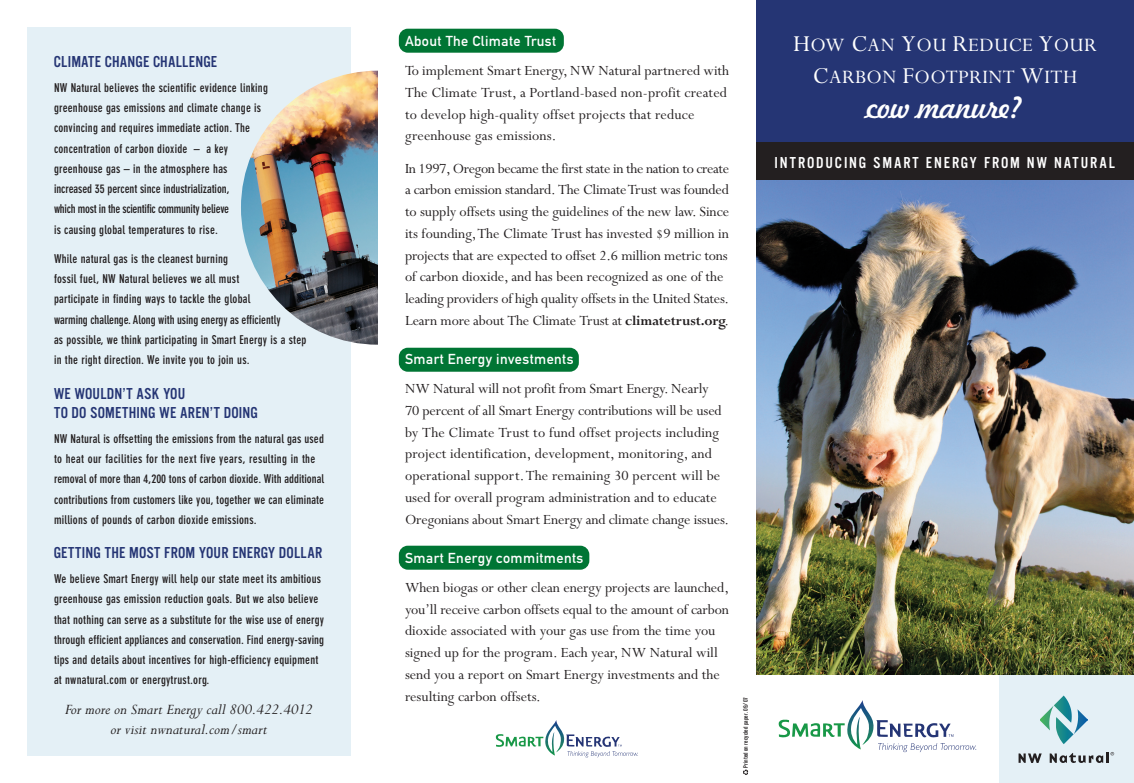
<style>
.page{position:relative;width:1134px;height:783px;background:#fff}
.page>*{position:absolute;margin:0;border:0;box-sizing:border-box;transform-origin:0 0}
.t1{font:30px "Freehand 521 BT Regular C";letter-spacing:-.02em;color:#fff}
.t2{font:21.3px/31.7px "Perpetua";letter-spacing:.02em;color:#fff;text-align:center}
.t3{font:16.5px/19.5px "Alternate Gothic No 3";letter-spacing:.05em;color:#253574}
.t4{font:italic 16.5px/19.5px "Perpetua";color:#231f20;text-align:center}
.t5{font:16.5px "Alternate Gothic No 3";letter-spacing:.15em;color:#fff}
.t6{font:15.75px/21.8px "Perpetua";color:#231f20}
.t7{font:14.25px "DIN Mittelschrift";letter-spacing:.03em;color:#fff}
.t8{font:700 condensed 12px/20.2px "DIN Neuzeit Grotesk";letter-spacing:.02em;color:#231f20}
.t9{font:6.6px "Alternate Gothic No 3";letter-spacing:.03em;color:#231f20}
.s1{font-weight:700;font-size:15px}
.s2{font-size:25.65px}
</style>
<div class="page">
<div style="left:399px;top:546px;width:190px;height:24px;background:#007534;border-radius:9px"></div>
<div style="left:399px;top:348px;width:180px;height:24px;background:#007534;border-radius:9px"></div>
<div style="left:399px;top:29px;width:165px;height:24px;background:#007534;border-radius:9px"></div>
<div style="left:999px;top:675px;width:135px;height:108px;background:#e4f0f6"></div>
<svg style="left:1019px;top:753px;width:23px;height:10px"></svg>
<svg style="left:1040px;top:696px;width:48px;height:48px"></svg>
<svg style="left:1050px;top:752px;width:64px;height:11px"></svg>
<svg style="left:779px;top:700px;width:197px;height:52px"></svg>
<div style="left:756px;top:0;width:378px;height:142px;background:#253574"></div>
<div style="left:756px;top:142px;width:378px;height:38px;background:#231f20"></div>
<svg style="left:743px;top:769px;width:5px;height:6px"></svg>
<div style="left:27px;top:27px;width:324px;height:729px;background:#e4f0f6"></div>
<img style="left:241px;top:71px;width:137px;height:274px">
<img style="left:756px;top:180px;width:378px;height:495px">
<svg style="left:496px;top:720px;width:142px;height:38px"></svg>
<p class="t3" style="left:54px;top:53px;width:165px">CLIMATE CHANGE CHALLENGE</p>
<p class="t8" style="left:54px;top:79px;width:215px">NW Natural believes the scientific evidence linking greenhouse gas emissions and climate change is convincing and requires immediate action. The concentration of carbon dioxide – a key greenhouse gas – in the atmosphere has increased 35 percent since industrialization,<br>which most in the scientific community believe<br>is causing global temperatures to rise.</p>
<p class="t8" style="left:54px;top:250px;width:254px">While natural gas is the cleanest burning<br>fossil fuel, NW Natural believes we all must<br>participate in finding ways to tackle the global<br>warming challenge. Along with using energy as efficiently<br>as possible, we think participating in Smart Energy is a step in the right direction. We invite you to join us.</p>
<p class="t3" style="left:54px;top:385px;width:205px">WE WOULDN’T ASK YOU<br>TO DO SOMETHING WE AREN’T DOING</p>
<p class="t8" style="left:54px;top:430px;width:272px">NW Natural is offsetting the emissions from the natural gas used to heat our facilities for the next five years, resulting in the removal of more than 4,200 tons of carbon dioxide. With additional contributions from customers like you, together we can eliminate millions of pounds of carbon dioxide emissions.</p>
<p class="t3" style="left:54px;top:544px;width:270px">GETTING THE MOST FROM YOUR ENERGY DOLLAR</p>
<p class="t8" style="left:54px;top:570px;width:272px">We believe Smart Energy will help our state meet its ambitious greenhouse gas emission reduction goals. But we also believe that nothing can serve as a substitute for the wise use of energy through efficient appliances and conservation. Find energy-saving tips and details about incentives for high-efficiency equipment at nwnatural.com or energytrust.org.</p>
<p class="t4" style="left:65px;top:702px;width:249px">For more on Smart Energy call 800.422.4012 or visit nwnatural.com/smart</p>
<p class="t7" style="left:405px;top:36px;width:153px">About The Climate Trust</p>
<p class="t6" style="left:405px;top:62px;width:326px">To implement Smart Energy, NW Natural partnered with The Climate Trust, a Portland-based non-profit created to develop high-quality offset projects that reduce greenhouse gas emissions.</p>
<p class="t6" style="left:405px;top:159px;width:326px">In 1997, Oregon became the first state in the nation to create a carbon emission standard. The Climate Trust was founded to supply offsets using the guidelines of the new law. Since its founding, The Climate Trust has invested $9 million in projects that are expected to offset 2.6 million metric tons of carbon dioxide, and has been recognized as one of the leading providers of high quality offsets in the United States.<br>Learn more about The Climate Trust at <span class="s1">climatetrust.org</span>.</p>
<p class="t7" style="left:405px;top:354px;width:170px">Smart Energy investments</p>
<p class="t6" style="left:405px;top:380px;width:326px">NW Natural will not profit from Smart Energy. Nearly<br>70 percent of all Smart Energy contributions will be used by The Climate Trust to fund offset projects including project identification, development, monitoring, and operational support. The remaining 30 percent will be used for overall program administration and to educate Oregonians about Smart Energy and climate change issues.</p>
<p class="t7" style="left:405px;top:553px;width:180px">Smart Energy commitments</p>
<p class="t6" style="left:405px;top:578px;width:326px">When biogas or other clean energy projects are launched, you’ll receive carbon offsets equal to the amount of carbon dioxide associated with your gas use from the time you signed up for the program. Each year, NW Natural will send you a report on Smart Energy investments and the resulting carbon offsets.</p>
<p class="t9" style="left:743px;top:768px;width:72px;rotate:-90deg">Printed on recycled paper. 09/07</p>
<h2 class="t2" style="left:793px;top:32px;width:305px"><span class="s2">H</span>OW <span class="s2">C</span>AN <span class="s2">Y</span>OU <span class="s2">R</span>EDUCE <span class="s2">Y</span>OUR<br><span class="s2">C</span>ARBON <span class="s2">F</span>OOTPRINT <span class="s2">W</span>ITH</h2>
<h1 class="t1" style="left:867px;top:95px;width:158px">cow manure?</h1>
<p class="t5" style="left:775px;top:156px;width:341px">INTRODUCING SMART ENERGY FROM NW NATURAL</p>
</div>
